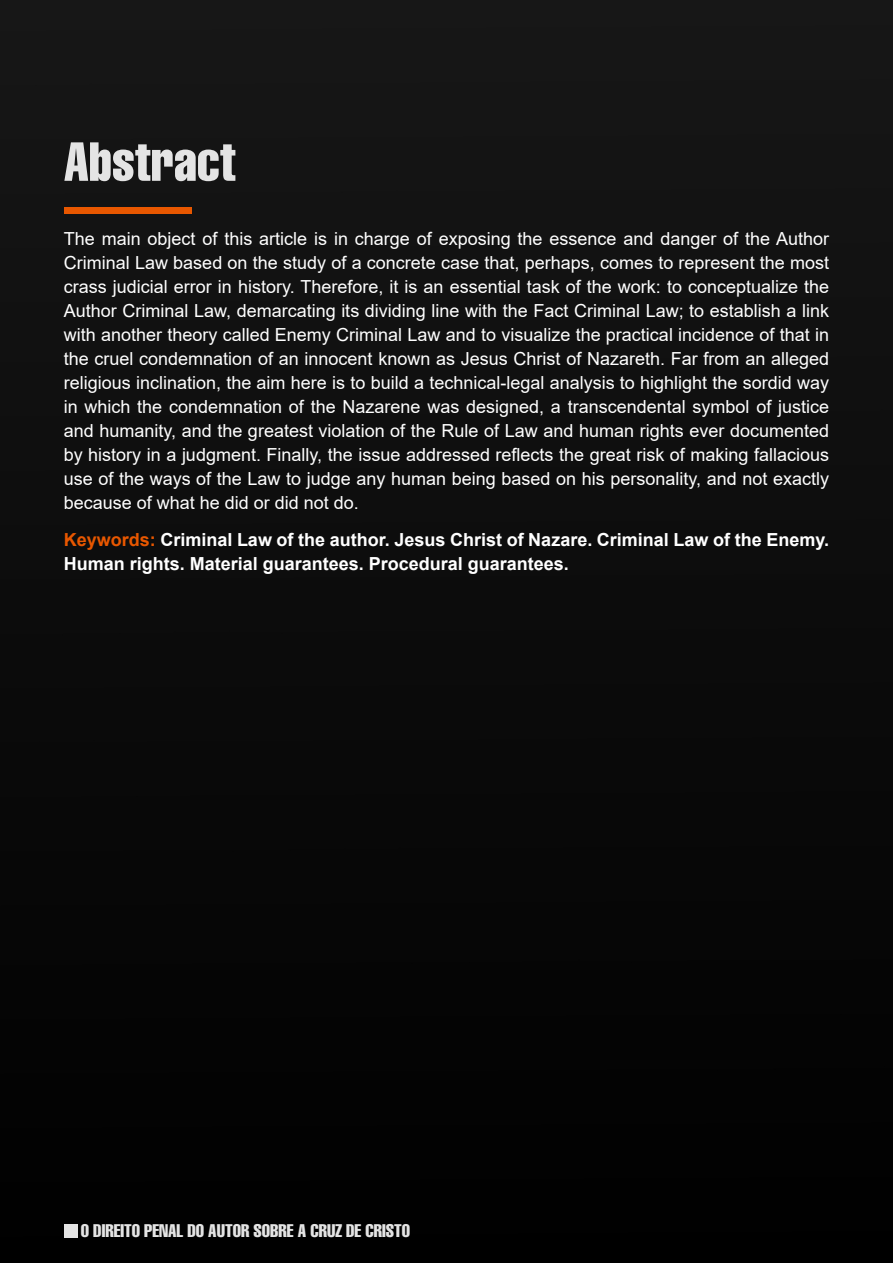
<style>
.page{position:relative;width:893px;height:1263px;background:#fff}
.page>*{position:absolute;margin:0;border:0;box-sizing:border-box;transform-origin:0 0}
.t1{font:extra-condensed 54px "Helvetica";color:#e4e4e4}
.t2{font:18px/24px "Arial";color:#fff;text-align:justify}
.t3{font:700 18px/24px "Arial";color:#fff}
.t4{font:extra-condensed 18px "Helvetica";color:#e4e4e4}
.s1{color:#e85700}
</style>
<div class="page">
<img style="left:0;top:0;width:893px;height:1263px">
<div style="left:64px;top:1224px;width:13px;height:13px;background:#e4e4e4"></div>
<div style="left:64px;top:207px;width:127px;height:7px;background:#e85700"></div>
<h1 class="t1" style="left:64px;top:127px;width:174px">Abstract</h1>
<p class="t2" style="left:64px;top:226px;width:767px">The main object of this article is in charge of exposing the essence and danger of the Author Criminal Law based on the study of a concrete case that, perhaps, comes to represent the most crass judicial error in history. Therefore, it is an essential task of the work: to conceptualize the Author Criminal Law, demarcating its dividing line with the Fact Criminal Law; to establish a link with another theory called Enemy Criminal Law and to visualize the practical incidence of that in the cruel condemnation of an innocent known as Jesus Christ of Nazareth. Far from an alleged religious inclination, the aim here is to build a technical-legal analysis to highlight the sordid way in which the condemnation of the Nazarene was designed, a transcendental symbol of justice and humanity, and the greatest violation of the Rule of Law and human rights ever documented by history in a judgment. Finally, the issue addressed reflects the great risk of making fallacious use of the ways of the Law to judge any human being based on his personality, and not exactly because of what he did or did not do.</p>
<p class="t3" style="left:64px;top:527px;width:767px"><span class="s1">Keywords:</span> Criminal Law of the author. Jesus Christ of Nazare. Criminal Law of the Enemy.<br>Human rights. Material guarantees. Procedural guarantees.</p>
<p class="t4" style="left:81px;top:1219px;width:331px">O DIREITO PENAL DO AUTOR SOBRE A CRUZ DE CRISTO</p>
</div>
